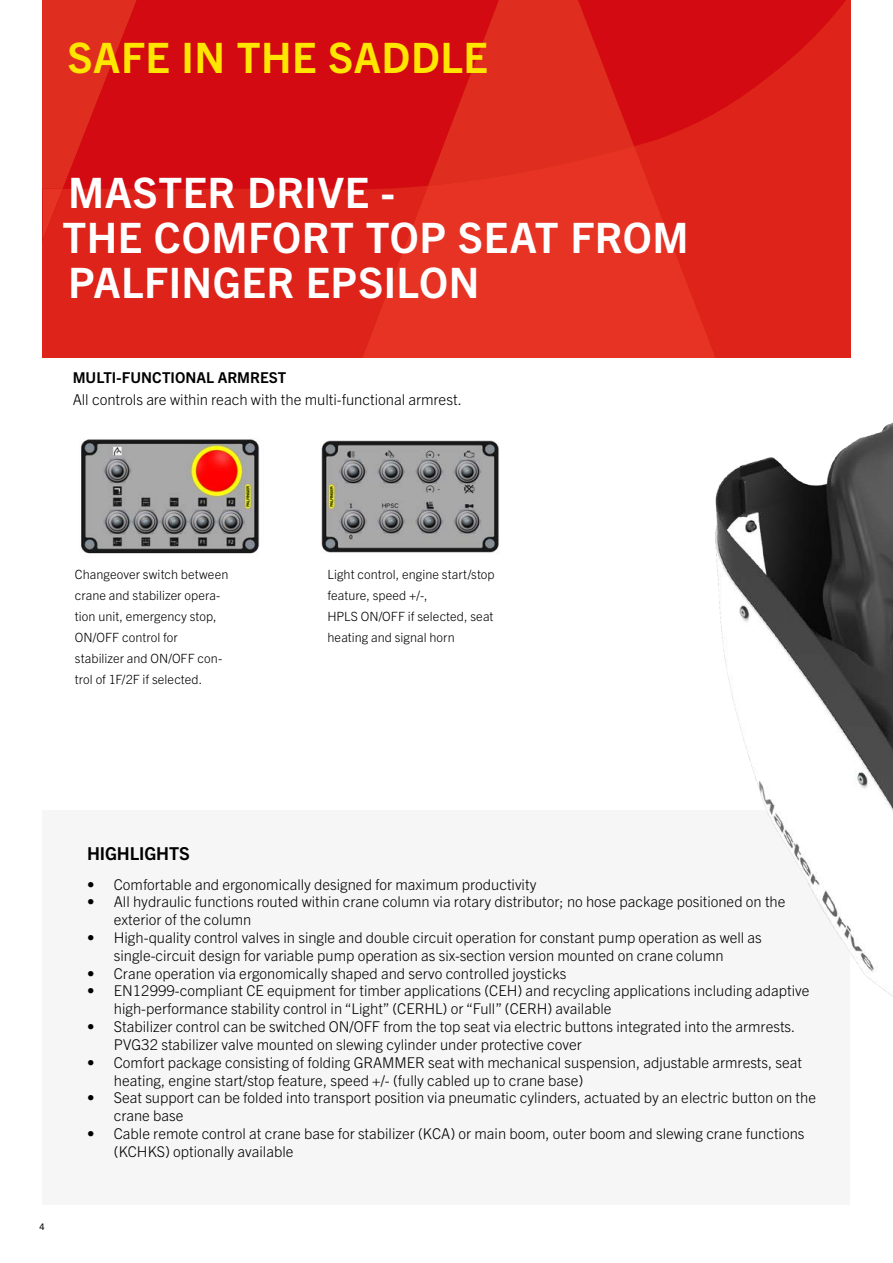
<style>
.page{position:relative;width:893px;height:1263px;background:#fff}
.page>*{position:absolute;margin:0;border:0;box-sizing:border-box;transform-origin:0 0}
._28_HL{font:700 42px/45px "Trade Gothic Next LT Pro";letter-spacing:.01em;color:#fff}
._28_HL-2{font:700 42px "Trade Gothic Next LT Pro";letter-spacing:.01em;color:#ffe600}
._12_HL_Balken{font:700 17.85px "Trade Gothic Next LT Pro";letter-spacing:-.005em;color:#000}
.t1{font:300 15px/21.6px "Trade Gothic Next LT Pro";letter-spacing:-.005em;color:#000}
._12_HL_Balken-2{font:300 14.85px/17.9px "Trade Gothic Next LT Pro";color:#000}
._8_5_Copy{font:300 12.75px/21px "Trade Gothic Next LT Pro";letter-spacing:.005em;color:#000}
.t2{font:9px "Trade Gothic Next LT Pro";color:#000}
.s1{font-weight:700}
</style>
<div class="page">
<svg style="left:428px;top:191px;width:422px;height:160px;fill:#e63323"></svg>
<svg style="left:43px;top:191px;width:385px;height:166px;fill:#de231a"></svg>
<svg style="left:43px;top:0;width:155px;height:240px"></svg>
<svg style="left:63px;top:0;width:787px;height:191px;fill:#d30a11"></svg>
<div style="left:43px;top:810px;width:807px;height:394px;background:#f6f6f6"></div>
<img style="left:314px;top:351px;width:579px;height:646px">
<img style="left:81px;top:439px;width:179px;height:115px">
<img style="left:316px;top:436px;width:194px;height:130px">
<p class="_28_HL-2" style="left:68px;top:28px;width:422px">SAFE IN THE SADDLE</p>
<p class="_28_HL" style="left:63px;top:167px;width:628px">MASTER DRIVE -<br>THE COMFORT TOP SEAT FROM<br>PALFINGER EPSILON</p>
<p class="t1" style="left:73px;top:366px;width:391px"><span class="s1">MULTI-FUNCTIONAL ARMREST<br></span>All controls are within reach with the multi-functional armrest.</p>
<p class="_8_5_Copy" style="left:75px;top:563px;width:155px">Changeover switch between crane and stabilizer opera&shy;tion unit, emergency stop,<br>ON/OFF control for stabilizer and ON/OFF con&shy;trol of 1F/2F if selected.</p>
<p class="_8_5_Copy" style="left:327px;top:563px;width:169px">Light control, engine start/stop feature, speed +/-,<br>HPLS ON/OFF if selected, seat heating and signal horn</p>
<p class="t2" style="left:39px;top:1220px;width:7px">4</p>
<p class="_12_HL_Balken" style="left:87px;top:841px;width:104px">HIGHLIGHTS</p>
<p class="_12_HL_Balken-2" style="left:87px;top:874px;width:451px">• Comfortable and ergonomically designed for maximum productivity</p>
<p class="_12_HL_Balken-2" style="left:114px;top:892px;width:673px;text-indent:-27px">• All hydraulic functions routed within crane column via rotary distributor; no hose package positioned on the exterior of the column</p>
<p class="_12_HL_Balken-2" style="left:114px;top:928px;width:650px;text-indent:-27px">• High-quality control valves in single and double circuit operation for constant pump operation as well as single-circuit design for variable pump operation as six-section version mounted on crane column</p>
<p class="_12_HL_Balken-2" style="left:87px;top:963px;width:481px">• Crane operation via ergonomically shaped and servo controlled joysticks</p>
<p class="_12_HL_Balken-2" style="left:114px;top:981px;width:697px;text-indent:-27px">• EN12999-compliant CE equipment for timber applications (CEH) and recycling applications including adaptive high-performance stability control in “Light” (CERHL) or “Full” (CERH) available</p>
<p class="_12_HL_Balken-2" style="left:114px;top:1017px;width:683px;text-indent:-27px">• Stabilizer control can be switched ON/OFF from the top seat via electric buttons integrated into the armrests.<br>PVG32 stabilizer valve mounted on slewing cylinder under protective cover</p>
<p class="_12_HL_Balken-2" style="left:114px;top:1052px;width:690px;text-indent:-27px">• Comfort package consisting of folding GRAMMER seat with mechanical suspension, adjustable armrests, seat heating, engine start/stop feature, speed +/- (fully cabled up to crane base)</p>
<p class="_12_HL_Balken-2" style="left:114px;top:1088px;width:704px;text-indent:-27px">• Seat support can be folded into transport position via pneumatic cylinders, actuated by an electric button on the crane base</p>
<p class="_12_HL_Balken-2" style="left:114px;top:1124px;width:692px;text-indent:-27px">• Cable remote control at crane base for stabilizer (KCA) or main boom, outer boom and slewing crane functions (KCHKS) optionally available</p>
</div>
